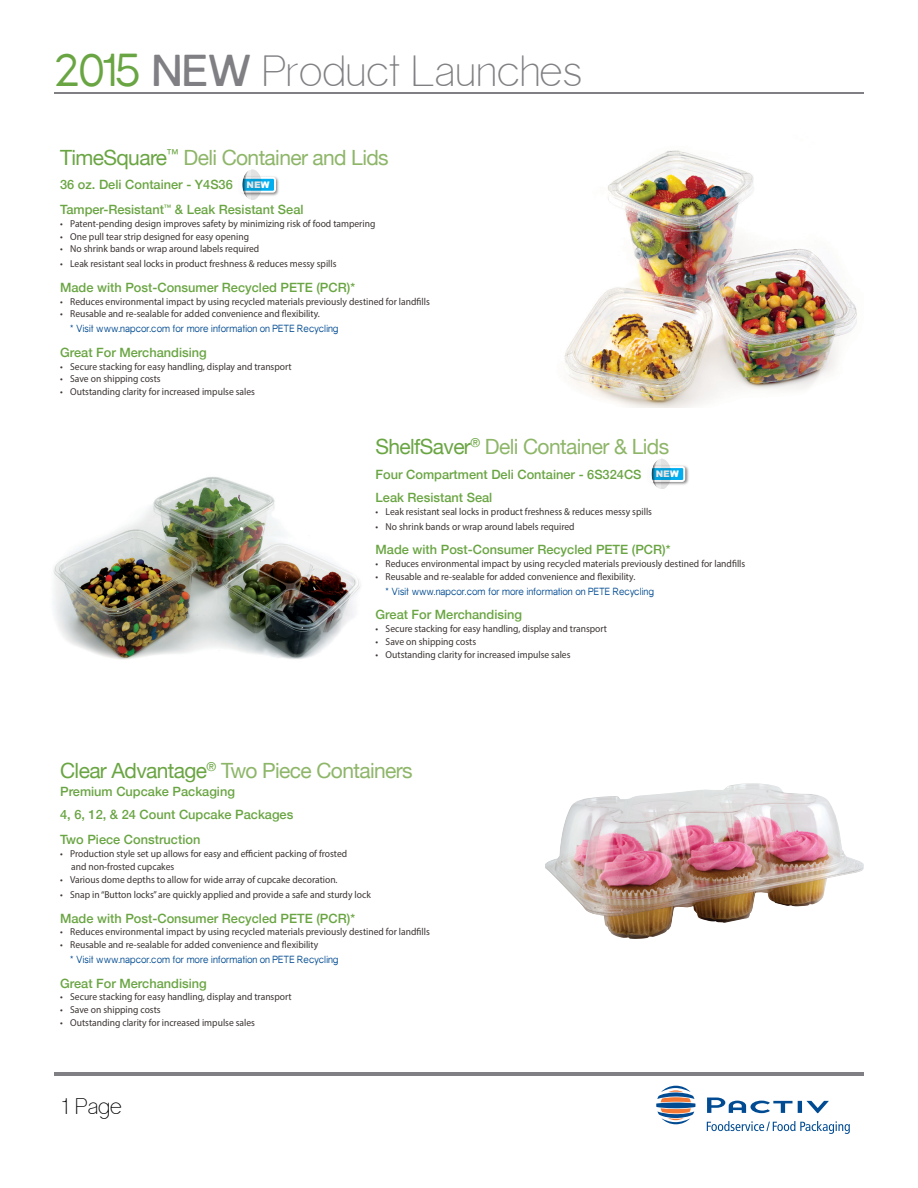
<style>
.page{position:relative;width:918px;height:1188px;background:#fff}
.page>*{position:absolute;margin:0;border:0;box-sizing:border-box;transform-origin:0 0}
.t1{font:300 43.5px "Gravity";letter-spacing:-.005em;color:#807f83}
.t2{font:300 22.5px "Gravity";color:#000}
.t3{font:21px "Helvetica Neue";letter-spacing:-.03em;color:#8eb669}
.t4{font:500 12.75px/24.2px "Helvetica Neue";color:#6aa543}
.t5{font:10.05px/12.8px "Myriad Pro";color:#3c3533;scale:.95 1}
.t6{font:10.05px "Gravity";color:#004b92;scale:.95 1}
.t7{font:900 9.15px "Arial";color:#fff}
.s1{font-weight:400;font-size:45px;color:#6aa543}
.s2{font-weight:700}
.s3{color:#6aa543}
</style>
<div class="page">
<hr style="left:54px;top:1073px;width:810px;height:3px;background:#807f83">
<hr style="left:54px;top:92px;width:810px;height:2px;background:#807f83">
<svg style="left:707px;top:1098px;width:86px;height:15px"></svg>
<hr style="left:798px;top:1101px;width:4px;height:12px;background:#004b92">
<svg style="left:806px;top:1101px;width:23px;height:12px"></svg>
<svg style="left:656px;top:1086px;width:39px;height:38px"></svg>
<svg style="left:707px;top:1121px;width:143px;height:13px"></svg>
<img style="left:564px;top:150px;width:293px;height:258px">
<img style="left:53px;top:477px;width:308px;height:183px">
<img style="left:545px;top:783px;width:319px;height:156px">
<img style="left:243px;top:176px;width:36px;height:22px">
<svg style="left:242px;top:177px;width:34px;height:16px"></svg>
<svg style="left:242px;top:169px;width:20px;height:31px"></svg>
<img style="left:653px;top:463px;width:36px;height:22px">
<svg style="left:651px;top:466px;width:34px;height:16px"></svg>
<svg style="left:652px;top:459px;width:19px;height:30px"></svg>
<h1 class="t1" style="left:54px;top:47px;width:530px"><span class="s1">2015</span> <span class="s2">NEW</span> Product Launches</h1>
<h3 class="t3" style="left:60px;top:142px;width:330px"><span class="s3">TimeSquare</span><sup>™</sup> Deli Container and Lids</h3>
<p class="t4" style="left:60px;top:171px;width:245px;line-height:24.8px">36 oz. Deli Container - Y4S36<br>Tamper-Resistant<sup>™</sup> &amp; Leak Resistant Seal</p>
<p class="t5" style="left:60px;top:217px;width:333px">• Patent-pending design improves safety by minimizing risk of food tampering</p>
<p class="t5" style="left:60px;top:230px;width:200px">• One pull tear strip designed for easy opening</p>
<p class="t5" style="left:60px;top:243px;width:211px">• No shrink bands or wrap around labels required</p>
<p class="t5" style="left:60px;top:257px;width:293px">• Leak resistant seal locks in product freshness &amp; reduces messy spills</p>
<p class="t4" style="left:60px;top:274px;width:296px">Made with Post-Consumer Recycled PETE (PCR)*</p>
<p class="t5" style="left:60px;top:295px;width:391px">• Reduces environmental impact by using recycled materials previously destined for landfills</p>
<p class="t5" style="left:60px;top:308px;width:275px">• Reusable and re-sealable for added convenience and flexibility.</p>
<p class="t6" style="left:70px;top:323px;width:284px">* Visit www.napcor.com for more information on PETE Recycling</p>
<p class="t4" style="left:60px;top:339px;width:148px">Great For Merchandising</p>
<p class="t5" style="left:60px;top:360px;width:245px">• Secure stacking for easy handling, display and transport</p>
<p class="t5" style="left:60px;top:372px;width:107px">• Save on shipping costs</p>
<p class="t5" style="left:60px;top:385px;width:207px">• Outstanding clarity for increased impulse sales</p>
<p class="t7" style="left:247px;top:178px;width:25px">NEW</p>
<h3 class="t3" style="left:376px;top:431px;width:295px"><span class="s3">ShelfSaver</span><sup>®</sup> Deli Container &amp; Lids</h3>
<p class="t4" style="left:376px;top:461px;width:267px;line-height:23.5px">Four Compartment Deli Container - 6S324CS<br>Leak Resistant Seal</p>
<p class="t5" style="left:376px;top:505px;width:293px">• Leak resistant seal locks in product freshness &amp; reduces messy spills</p>
<p class="t5" style="left:376px;top:520px;width:211px">• No shrink bands or wrap around labels required</p>
<p class="t4" style="left:376px;top:537px;width:296px">Made with Post-Consumer Recycled PETE (PCR)*</p>
<p class="t5" style="left:376px;top:557px;width:391px">• Reduces environmental impact by using recycled materials previously destined for landfills</p>
<p class="t5" style="left:376px;top:570px;width:275px">• Reusable and re-sealable for added convenience and flexibility.</p>
<p class="t6" style="left:386px;top:585px;width:284px">* Visit www.napcor.com for more information on PETE Recycling</p>
<p class="t4" style="left:376px;top:602px;width:148px">Great For Merchandising</p>
<p class="t5" style="left:376px;top:622px;width:245px">• Secure stacking for easy handling, display and transport</p>
<p class="t5" style="left:376px;top:635px;width:107px">• Save on shipping costs</p>
<p class="t5" style="left:376px;top:648px;width:207px">• Outstanding clarity for increased impulse sales</p>
<p class="t7" style="left:656px;top:467px;width:25px">NEW</p>
<h3 class="t3" style="left:60px;top:755px;width:354px"><span class="s3">Clear Advantage</span><sup>®</sup> Two Piece Containers</h3>
<p class="t4" style="left:60px;top:778px;width:235px">Premium Cupcake Packaging<br>4, 6, 12, &amp; 24 Count Cupcake Packages<br>Two Piece Construction</p>
<p class="t5" style="left:71px;top:847px;width:292px;text-indent:-11px">• Production style set up allows for easy and efficient packing of frosted and non-frosted cupcakes</p>
<p class="t5" style="left:60px;top:873px;width:294px">• Various dome depths to allow for wide array of cupcake decoration.</p>
<p class="t5" style="left:60px;top:888px;width:329px">• Snap in “Button locks” are quickly applied and provide a safe and sturdy lock</p>
<p class="t4" style="left:60px;top:905px;width:296px">Made with Post-Consumer Recycled PETE (PCR)*</p>
<p class="t5" style="left:60px;top:926px;width:391px">• Reduces environmental impact by using recycled materials previously destined for landfills</p>
<p class="t5" style="left:60px;top:938px;width:273px">• Reusable and re-sealable for added convenience and flexibility</p>
<p class="t6" style="left:70px;top:954px;width:284px">* Visit www.napcor.com for more information on PETE Recycling</p>
<p class="t4" style="left:60px;top:970px;width:148px">Great For Merchandising</p>
<p class="t5" style="left:60px;top:991px;width:245px">• Secure stacking for easy handling, display and transport</p>
<p class="t5" style="left:60px;top:1003px;width:107px">• Save on shipping costs</p>
<p class="t5" style="left:60px;top:1016px;width:207px">• Outstanding clarity for increased impulse sales</p>
<h2 class="t2" style="left:62px;top:1094px;width:62px">1 Page</h2>
</div>
